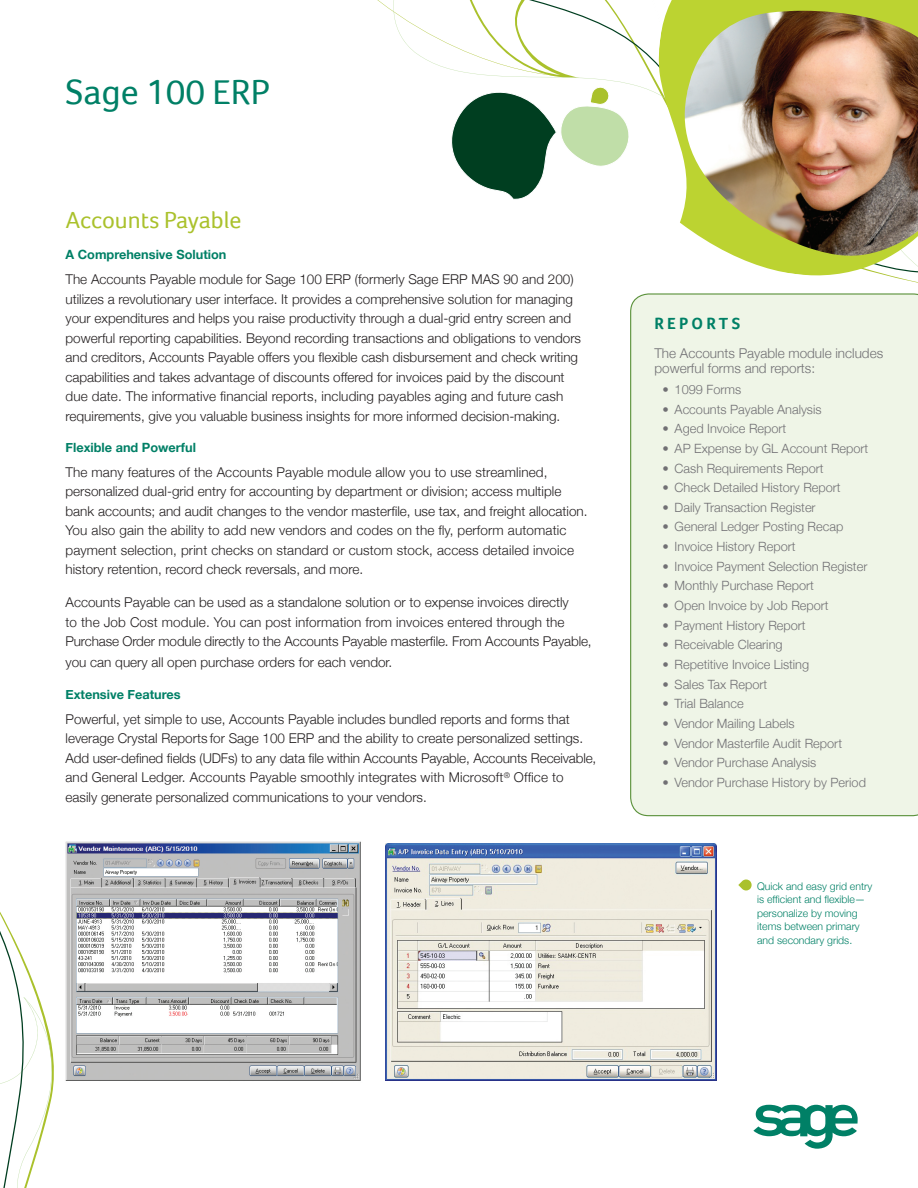
<style>
.page{position:relative;width:918px;height:1188px;background:#fff}
.page>*{position:absolute;margin:0;border:0;box-sizing:border-box;transform-origin:0 0}
.t1{font:36px "Foco";color:#008066}
.t2{font:24px "Foco";color:#aac12c}
.NEW_Benefits_header{font:700 16.5px "Foco";letter-spacing:.2em;color:#008066}
.Body_Copy{font:300 13.5px/19.5px "Helvetica Neue";color:#231f20}
.Body_Copy-2{font:300 13.5px/15px "Helvetica Neue";color:#717074}
.C_E_F____Body_-_Bull{font:300 12.75px "Helvetica Neue";color:#717074}
.Subheads{font:700 12.75px "Helvetica Neue";color:#008066}
.t3{font:300 10.5px/13.5px "Helvetica Neue";color:#008066}
</style>
<div class="page">
<svg style="left:377px;top:0;width:279px;height:200px"></svg>
<svg style="left:656px;top:0;width:262px;height:283px"></svg>
<div style="left:630px;top:293px;width:288px;height:523px;background:#eff5e7"></div>
<svg style="left:0;top:912px;width:54px;height:276px"></svg>
<svg style="left:753px;top:1105px;width:105px;height:44px"></svg>
<img style="left:683px;top:11px;width:235px;height:246px">
<svg style="left:738px;top:879px;width:14px;height:12px"></svg>
<img style="left:65px;top:841px;width:296px;height:240px">
<img style="left:385px;top:843px;width:332px;height:238px">
<p class="t1" style="left:66px;top:71px;width:206px">Sage 100 ERP</p>
<p class="t2" style="left:66px;top:206px;width:177px">Accounts Payable</p>
<p class="Subheads" style="left:66px;top:247px;width:163px">A Comprehensive Solution</p>
<p class="Body_Copy" style="left:66px;top:269px;width:517px">The Accounts Payable module for Sage 100 ERP (formerly Sage ERP MAS 90 and 200) utilizes a revolutionary user interface. It provides a comprehensive solution for managing your expenditures and helps you raise productivity through a dual-grid entry screen and powerful reporting capabilities. Beyond recording transactions and obligations to vendors and creditors, Accounts Payable offers you flexible cash disbursement and check writing capabilities and takes advantage of discounts offered for invoices paid by the discount due date. The informative financial reports, including payables aging and future cash requirements, give you valuable business insights for more informed decision-making.</p>
<p class="Subheads" style="left:66px;top:440px;width:132px">Flexible and Powerful</p>
<p class="Body_Copy" style="left:66px;top:462px;width:524px">The many features of the Accounts Payable module allow you to use streamlined, personalized dual-grid entry for accounting by department or division; access multiple bank accounts; and audit changes to the vendor masterfile, use tax, and freight allocation.<br>You also gain the ability to add new vendors and codes on the fly, perform automatic payment selection, print checks on standard or custom stock, access detailed invoice history retention, record check reversals, and more.</p>
<p class="Body_Copy" style="left:66px;top:593px;width:528px">Accounts Payable can be used as a standalone solution or to expense invoices directly<br>to the Job Cost module. You can post information from invoices entered through the<br>Purchase Order module directly to the Accounts Payable masterfile. From Accounts Payable,</p>
<p class="Body_Copy" style="left:66px;top:653px;width:328px">you can query all open purchase orders for each vendor.</p>
<p class="Subheads" style="left:66px;top:687px;width:117px">Extensive Features</p>
<p class="Body_Copy" style="left:66px;top:709px;width:532px">Powerful, yet simple to use, Accounts Payable includes bundled reports and forms that leverage Crystal Reports for Sage 100 ERP and the ability to create personalized settings.<br>Add user-defined fields (UDFs) to any data file within Accounts Payable, Accounts Receivable, and General Ledger. Accounts Payable smoothly integrates with Microsoft<sup>®</sup> Office to easily generate personalized communications to your vendors.</p>
<p class="NEW_Benefits_header" style="left:654px;top:314px;width:87px">REPORTS</p>
<p class="Body_Copy-2" style="left:654px;top:345px;width:230px">The Accounts Payable module includes powerful forms and reports:</p>
<p class="C_E_F____Body_-_Bull" style="left:663px;top:382px;width:80px">• 1099 Forms</p>
<p class="C_E_F____Body_-_Bull" style="left:663px;top:401px;width:160px">• Accounts Payable Analysis</p>
<p class="C_E_F____Body_-_Bull" style="left:663px;top:421px;width:125px">• Aged Invoice Report</p>
<p class="C_E_F____Body_-_Bull" style="left:663px;top:441px;width:207px">• AP Expense by GL Account Report</p>
<p class="C_E_F____Body_-_Bull" style="left:663px;top:460px;width:163px">• Cash Requirements Report</p>
<p class="C_E_F____Body_-_Bull" style="left:663px;top:480px;width:180px">• Check Detailed History Report</p>
<p class="C_E_F____Body_-_Bull" style="left:663px;top:500px;width:155px">• Daily Transaction Register</p>
<p class="C_E_F____Body_-_Bull" style="left:663px;top:519px;width:182px">• General Ledger Posting Recap</p>
<p class="C_E_F____Body_-_Bull" style="left:663px;top:539px;width:134px">• Invoice History Report</p>
<p class="C_E_F____Body_-_Bull" style="left:663px;top:558px;width:206px">• Invoice Payment Selection Register</p>
<p class="C_E_F____Body_-_Bull" style="left:663px;top:578px;width:153px">• Monthly Purchase Report</p>
<p class="C_E_F____Body_-_Bull" style="left:663px;top:598px;width:167px">• Open Invoice by Job Report</p>
<p class="C_E_F____Body_-_Bull" style="left:663px;top:617px;width:145px">• Payment History Report</p>
<p class="C_E_F____Body_-_Bull" style="left:663px;top:637px;width:121px">• Receivable Clearing</p>
<p class="C_E_F____Body_-_Bull" style="left:663px;top:657px;width:148px">• Repetitive Invoice Listing</p>
<p class="C_E_F____Body_-_Bull" style="left:663px;top:676px;width:106px">• Sales Tax Report</p>
<p class="C_E_F____Body_-_Bull" style="left:663px;top:696px;width:82px">• Trial Balance</p>
<p class="C_E_F____Body_-_Bull" style="left:663px;top:716px;width:133px">• Vendor Mailing Labels</p>
<p class="C_E_F____Body_-_Bull" style="left:663px;top:735px;width:181px">• Vendor Masterfile Audit Report</p>
<p class="C_E_F____Body_-_Bull" style="left:663px;top:755px;width:155px">• Vendor Purchase Analysis</p>
<p class="C_E_F____Body_-_Bull" style="left:663px;top:775px;width:205px">• Vendor Purchase History by Period</p>
<p class="t3" style="left:757px;top:879px;width:117px">Quick and easy grid entry is efficient and flexible— personalize by moving items between primary and secondary grids.</p>
</div>
